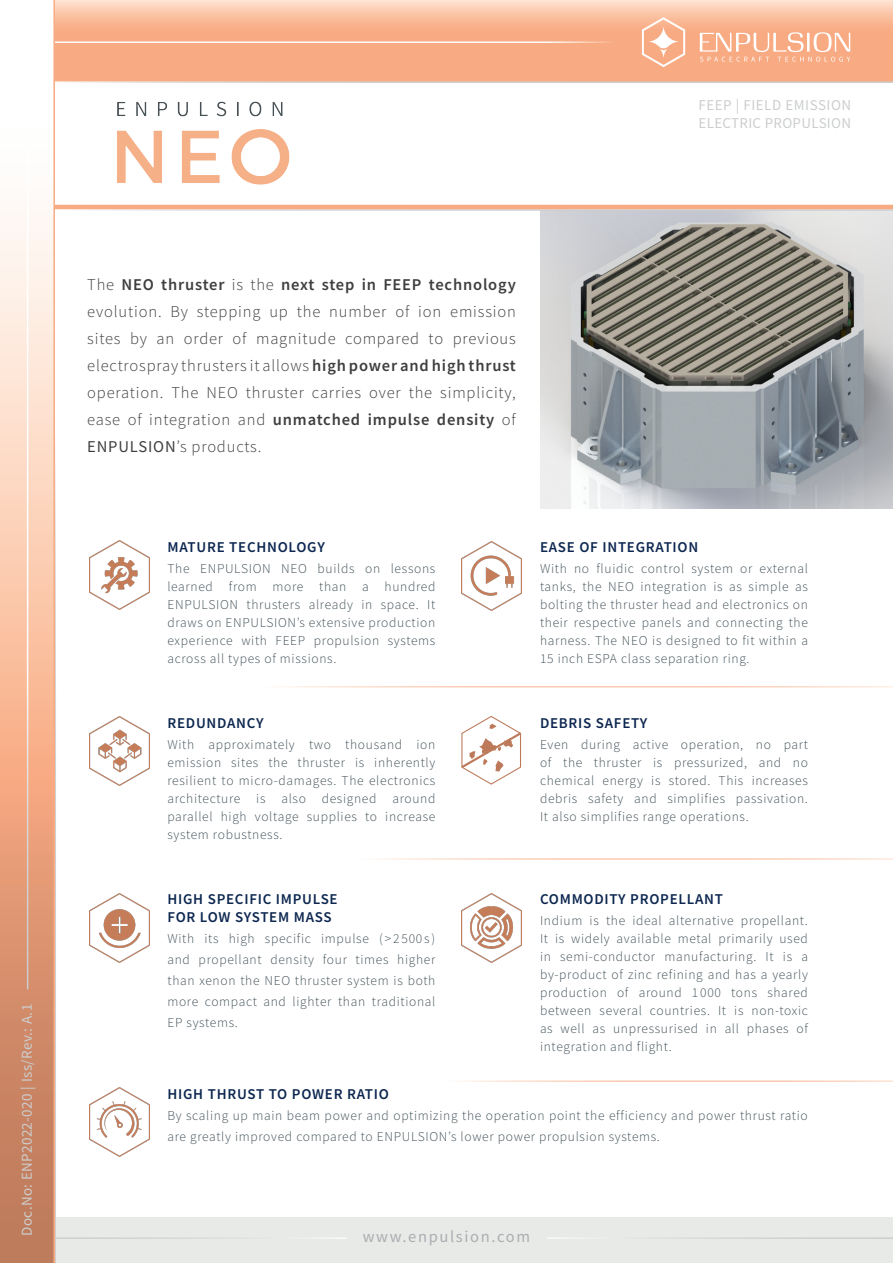
<style>
.page{position:relative;width:893px;height:1263px;background:#fff}
.page>*{position:absolute;margin:0;border:0;box-sizing:border-box;transform-origin:0 0}
.t1{font:300 16.5px/27px "Source Sans Pro";letter-spacing:.05em;color:#3e3e3f;text-align:justify}
.t2{font:16.5px "Source Sans Pro";letter-spacing:.1em;color:#acadb1}
.t3{font:600 15px "Source Sans Pro";letter-spacing:.05em;color:#0d2750}
.t4{font:15px "Source Sans Pro";letter-spacing:.025em;color:#cccece}
.t5{font:300 13.5px/18px "Source Sans Pro";letter-spacing:.05em;color:#425159;text-align:justify}
.s1{font-weight:600}
.s2{font-weight:400}
</style>
<div class="page">
<img style="left:540px;top:211px;width:353px;height:298px">
<img style="left:117px;top:101px;width:173px;height:84px">
<svg style="left:149px;top:557px;width:1px;height:36px"></svg>
<img style="left:89px;top:540px;width:60px;height:69px">
<img style="left:461px;top:541px;width:60px;height:69px">
<svg style="left:461px;top:716px;width:60px;height:69px"></svg>
<img style="left:461px;top:894px;width:60px;height:69px">
<svg style="left:149px;top:733px;width:1px;height:36px"></svg>
<img style="left:89px;top:717px;width:60px;height:69px">
<svg style="left:89px;top:910px;width:61px;height:36px"></svg>
<img style="left:90px;top:893px;width:59px;height:69px">
<svg style="left:89px;top:1104px;width:61px;height:36px"></svg>
<img style="left:90px;top:1087px;width:59px;height:69px">
<div style="left:0;top:1217px;width:893px;height:46px;background:#e8eae8"></div>
<svg style="left:55px;top:0;width:838px;height:81px;background:#f9b592"></svg>
<svg style="left:642px;top:17px;width:43px;height:50px"></svg>
<svg style="left:700px;top:32px;width:150px;height:30px;background:#f9bb9c"></svg>
<hr style="left:0;top:41px;width:618px;height:2px;background:#fff">
<hr style="left:0;top:1237px;width:893px;height:2px;background:#fff">
<svg style="left:0;top:210px;width:53px;height:1053px;background:#e9b499"></svg>
<hr style="left:27px;top:0;width:1px;height:989px;background:#fff">
<hr style="left:55px;top:425px;width:1px;height:838px;background:#fff">
<hr style="left:54px;top:205px;width:839px;height:4px;background:#f8aa83">
<div style="left:347px;top:1229px;width:199px;height:20px;background:#e8eae8"></div>
<hr style="left:53px;top:0;width:2px;height:1263px;background:#f8ab83">
<p class="t4" style="left:698px;top:96px;width:154px">FEEP | FIELD EMISSION</p>
<p class="t4" style="left:699px;top:114px;width:154px">ELECTRIC PROPULSION</p>
<p class="t4" style="left:17px;top:1236px;width:233px;rotate:-90deg">Doc.No: ENP2022-020 | Iss/Rev.: A.1</p>
<p class="t1" style="left:87px;top:271px;width:430px">The <span class="s1">NEO thruster</span> is the <span class="s1">next step in FEEP technology </span>evolution. By stepping up the number of ion emission sites by an order of magnitude compared to previous electrospray thrusters it allows <span class="s1">high power and high thrust </span>operation. The NEO thruster carries over the simplicity, ease of integration and <span class="s1">unmatched impulse density</span> of <span class="s2">ENPULSION</span>’s products.</p>
<p class="t3" style="left:167px;top:537px;width:159px">MATURE TECHNOLOGY</p>
<p class="t5" style="left:167px;top:559px;width:269px">The ENPULSION NEO builds on lessons learned from more than a hundred ENPULSION thrusters already in space. It draws on ENPULSION’s extensive production experience with FEEP propulsion systems across all types of missions.</p>
<p class="t3" style="left:167px;top:713px;width:98px">REDUNDANCY</p>
<p class="t5" style="left:167px;top:735px;width:269px">With approximately two thousand ion emission sites the thruster is inherently resilient to micro-damages. The electronics architecture is also designed around parallel high voltage supplies to increase system robustness.</p>
<p class="t3" style="left:167px;top:889px;width:172px">HIGH SPECIFIC IMPULSE</p>
<p class="t3" style="left:167px;top:907px;width:166px">FOR LOW SYSTEM MASS</p>
<p class="t5" style="left:167px;top:928px;width:269px;line-height:21px">With its high specific impulse (&gt;2500s) and propellant density four times higher than xenon the NEO thruster system is both more compact and lighter than traditional EP systems.</p>
<p class="t3" style="left:540px;top:537px;width:160px">EASE OF INTEGRATION</p>
<p class="t5" style="left:540px;top:559px;width:269px">With no fluidic control system or external tanks, the NEO integration is as simple as bolting the thruster head and electronics on their respective panels and connecting the harness. The NEO is designed to fit within a 15 inch ESPA class separation ring.</p>
<p class="t3" style="left:540px;top:713px;width:109px">DEBRIS SAFETY</p>
<p class="t5" style="left:540px;top:735px;width:269px">Even during active operation, no part of the thruster is pressurized, and no chemical energy is stored. This increases debris safety and simplifies passivation.<br>It also simplifies range operations.</p>
<p class="t3" style="left:540px;top:889px;width:185px">COMMODITY PROPELLANT</p>
<p class="t5" style="left:540px;top:912px;width:269px">Indium is the ideal alternative propellant.<br>It is widely available metal primarily used in semi-conductor manufacturing. It is a by-product of zinc refining and has a yearly production of around 1000 tons shared between several countries. It is non-toxic as well as unpressurised in all phases of integration and flight.</p>
<p class="t3" style="left:167px;top:1084px;width:223px">HIGH THRUST TO POWER RATIO</p>
<p class="t5" style="left:167px;top:1105px;width:642px;line-height:21px">By scaling up main beam power and optimizing the operation point the efficiency and power thrust ratio are greatly improved compared to ENPULSION’s lower power propulsion systems.</p>
<p class="t2" style="left:363px;top:1226px;width:169px">www.enpulsion.com</p>
</div>
